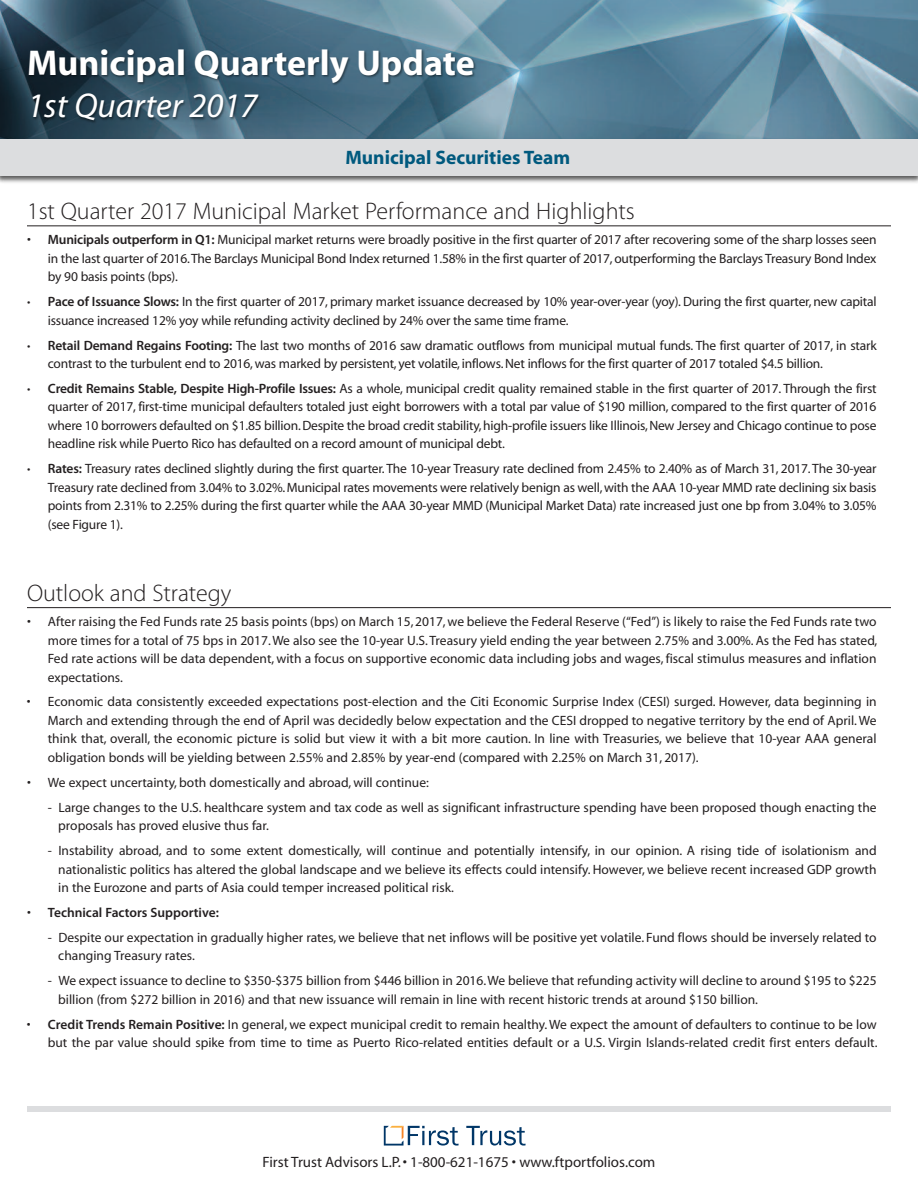
<style>
.page{position:relative;width:918px;height:1188px;background:#fff}
.page>*{position:absolute;margin:0;border:0;box-sizing:border-box;transform-origin:0 0}
.t1{font:700 36px "Myriad";color:#fff}
.t2{font:italic 34.5px "Myriad";color:#fff}
.t3{font:300 24px "Myriad Pro";color:#231f20}
.t4{font:700 19.5px "Myriad";color:#00597e}
.t5{font:15px "Myriad";color:#231f20}
.t6{font:13.5px/18.5px "Myriad";color:#231f20;text-align:justify}
.t7{font:600 13.5px "Myriad Pro";color:#231f20}
.s1{font-family:"Myriad Pro";font-weight:600}
.s2{font-family:"Myriad Pro";font-weight:300}
.s3{font-family:"Myriad";font-weight:400}
</style>
<div class="page">
<hr style="left:27px;top:225px;width:864px;height:1px;background:#231f20">
<hr style="left:27px;top:607px;width:864px;height:1px;background:#231f20">
<img style="left:0;top:0;width:918px;height:135px">
<img style="left:0;top:135px;width:918px;height:48px">
<div style="left:0;top:140px;width:918px;height:36px;background:#dcdddf"></div>
<svg style="left:466px;top:1126px;width:60px;height:20px"></svg>
<svg style="left:384px;top:1126px;width:75px;height:20px"></svg>
<div style="left:27px;top:1106px;width:864px;height:6px;background:#dcdddf"></div>
<img style="left:20px;top:38px;width:887px;height:95px">
<h1 class="t1" style="left:27px;top:49px;width:449px">Municipal Quarterly Update</h1>
<h2 class="t2" style="left:27px;top:92px;width:232px">1st Quarter 2017</h2>
<h3 class="t4" style="left:345px;top:151px;width:226px">Municipal Securities Team</h3>
<h3 class="t3" style="left:27px;top:202px;width:609px">1st Quarter 2017 Municipal Market Performance and Highlights</h3>
<p class="t6" style="left:48px;top:232px;width:830px;text-indent:-21px">• <span class="s1">Municipals outperform in Q1:</span> Municipal market returns were broadly positive in the first quarter of 2017 after recovering some of the sharp losses seen in the last quarter of 2016.The Barclays Municipal Bond Index returned 1.58% in the first quarter of 2017,outperforming the Barclays Treasury Bond Index by 90 basis points (bps).</p>
<p class="t6" style="left:48px;top:294px;width:830px;text-indent:-21px"><span class="s2">•</span> <span class="s1">Pace of Issuance Slows:</span> In the first quarter of 2017, primary market issuance decreased by 10% year-over-year (yoy). During the first quarter, new capital issuance increased 12% yoy while refunding activity declined by 24% over the same time frame.</p>
<p class="t6" style="left:48px;top:337px;width:830px;text-indent:-21px"><span class="s2">•</span> <span class="s1">Retail Demand Regains Footing:</span> The last two months of 2016 saw dramatic outflows from municipal mutual funds. The first quarter of 2017, in stark contrast to the turbulent end to 2016,was marked by persistent, yet volatile, inflows.Net inflows for the first quarter of 2017 totaled $4.5 billion.</p>
<p class="t6" style="left:48px;top:380px;width:830px;text-indent:-21px"><span class="s2">•</span> <span class="s1">Credit Remains Stable, Despite High-Profile Issues:</span> As a whole, municipal credit quality remained stable in the first quarter of 2017. Through the first quarter of 2017, first-time municipal defaulters totaled just eight borrowers with a total par value of $190 million, compared to the first quarter of 2016 where 10 borrowers defaulted on $1.85 billion.Despite the broad credit stability,high-profile issuers like Illinois,New Jersey and Chicago continue to pose headline risk while Puerto Rico has defaulted on a record amount of municipal debt.</p>
<p class="t6" style="left:48px;top:461px;width:830px;text-indent:-21px"><span class="s2">•</span> <span class="s1">Rates:</span> Treasury rates declined slightly during the first quarter.The 10-year Treasury rate declined from 2.45% to 2.40% as of March 31, 2017.The 30-year Treasury rate declined from 3.04% to 3.02%.Municipal rates movements were relatively benign as well,with the AAA 10-year MMD rate declining six basis points from 2.31% to 2.25% during the first quarter while the AAA 30-year MMD (Municipal Market Data) rate increased just one bp from 3.04% to 3.05% (see Figure 1).</p>
<h3 class="t3" style="left:27px;top:584px;width:206px">Outlook and Strategy</h3>
<p class="t6" style="left:48px;top:614px;width:831px;text-indent:-21px">• After raising the Fed Funds rate 25 basis points (bps) on March 15, 2017,we believe the Federal Reserve (“Fed”) is likely to raise the Fed Funds rate two more times for a total of 75 bps in 2017.We also see the 10-year U.S.Treasury yield ending the year between 2.75% and 3.00%.As the Fed has stated, Fed rate actions will be data dependent, with a focus on supportive economic data including jobs and wages, fiscal stimulus measures and inflation expectations.</p>
<p class="t6" style="left:48px;top:694px;width:830px;text-indent:-21px">• Economic data consistently exceeded expectations post-election and the Citi Economic Surprise Index (CESI) surged. However, data beginning in March and extending through the end of April was decidedly below expectation and the CESI dropped to negative territory by the end of April.We think that, overall, the economic picture is solid but view it with a bit more caution. In line with Treasuries, we believe that 10-year AAA general obligation bonds will be yielding between 2.55% and 2.85% by year-end (compared with 2.25% on March 31, 2017).</p>
<p class="t6" style="left:27px;top:774px;width:403px">• We expect uncertainty, both domestically and abroad, will continue:</p>
<p class="t6" style="left:58px;top:799px;width:820px;text-indent:-10px">- Large changes to the U.S. healthcare system and tax code as well as significant infrastructure spending have been proposed though enacting the proposals has proved elusive thus far.</p>
<p class="t6" style="left:58px;top:842px;width:820px;text-indent:-10px">- Instability abroad, and to some extent domestically, will continue and potentially intensify, in our opinion. A rising tide of isolationism and nationalistic politics has altered the global landscape and we believe its effects could intensify. However, we believe recent increased GDP growth in the Eurozone and parts of Asia could temper increased political risk.</p>
<p class="t7" style="left:27px;top:907px;width:193px"><span class="s3">•</span> Technical Factors Supportive:</p>
<p class="t6" style="left:58px;top:929px;width:820px;text-indent:-10px">- Despite our expectation in gradually higher rates, we believe that net inflows will be positive yet volatile. Fund flows should be inversely related to changing Treasury rates.</p>
<p class="t6" style="left:58px;top:973px;width:820px;text-indent:-10px">- We expect issuance to decline to $350-$375 billion from $446 billion in 2016.We believe that refunding activity will decline to around $195 to $225 billion (from $272 billion in 2016) and that new issuance will remain in line with recent historic trends at around $150 billion.</p>
<p class="t6" style="left:27px;top:1016px;width:852px;text-align:right">• <span class="s1">Credit Trends Remain Positive:</span> In general, we expect municipal credit to remain healthy.We expect the amount of defaulters to continue to be low but the par value should spike from time to time as Puerto Rico-related entities default or a U.S. Virgin Islands-related credit first enters default.</p>
<p class="t5" style="left:262px;top:1157px;width:395px">First Trust Advisors L.P.• 1-800-621-1675 • www.ftportfolios.com</p>
</div>
